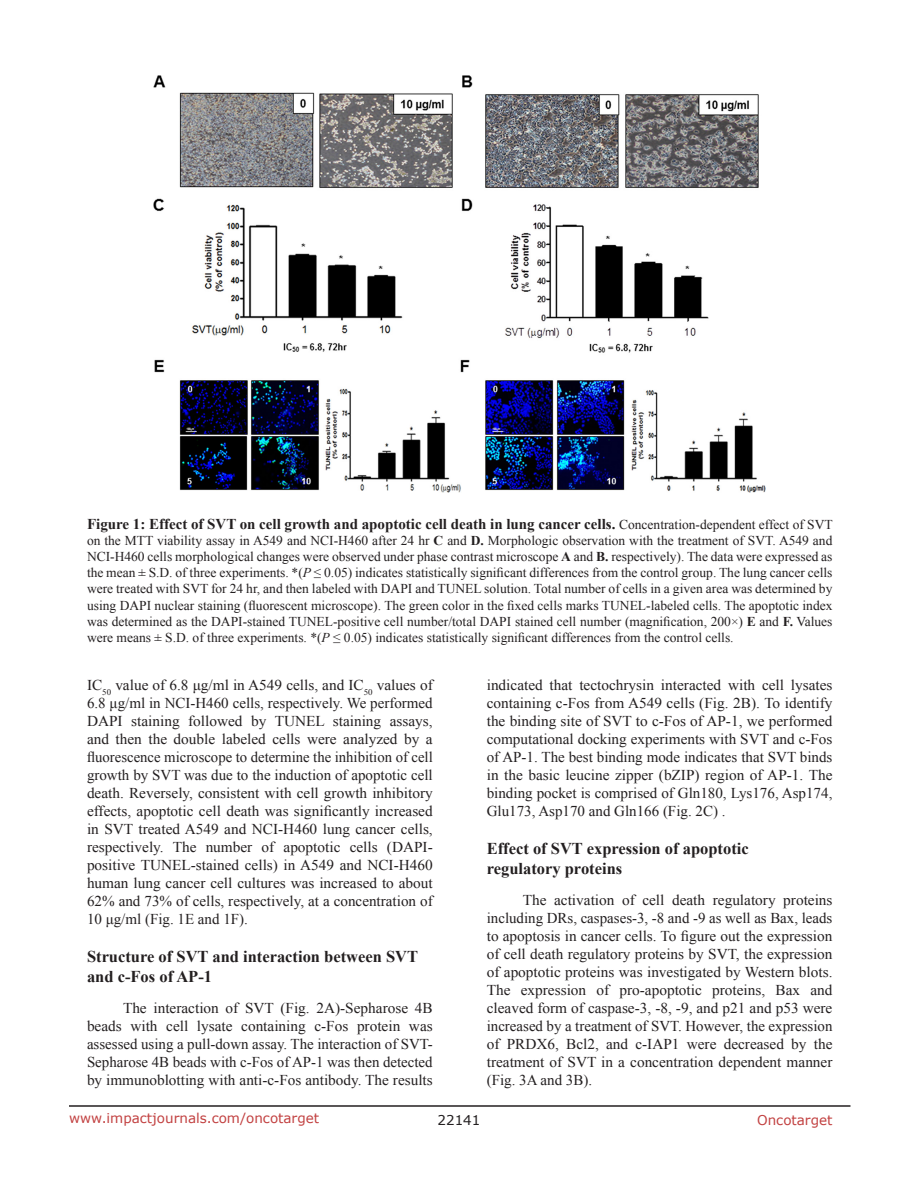
<style>
.page{position:relative;width:918px;height:1188px;background:#fff}
.page>*{position:absolute;margin:0;border:0;box-sizing:border-box;transform-origin:0 0}
.SubHeading{font:700 16.5px/19.8px "Times New Roman";color:#231f20}
.BodyText{font:15px/18px "Times New Roman";color:#231f20;text-align:justify}
.FigureText{font:700 15px "Times New Roman";color:#231f20}
.FigureText-2{font:13.5px/16.2px "Times New Roman";color:#231f20;text-align:justify}
.t1{font:13.5px "Verdana";color:#c24141}
.t2{font:13.5px "Verdana";color:#231f20}
.s1{font-weight:400;font-size:13.5px}
.s2{font-weight:700}
.s3{font-style:italic}
</style>
<div class="page">
<hr style="left:69px;top:1105px;width:781px;height:2px;background:#231f20">
<img style="left:154px;top:76px;width:612px;height:416px">
<p class="FigureText" style="left:87px;top:513px;width:747px">Figure 1: Effect of SVT on cell growth and apoptotic cell death in lung cancer cells. <span class="s1">Concentration-dependent effect of SVT</span></p>
<p class="FigureText-2" style="left:87px;top:532px;width:747px">on the MTT viability assay in A549 and NCI-H460 after 24 hr <span class="s2">C</span> and <span class="s2">D.</span> Morphologic observation with the treatment of SVT. A549 and NCI-H460 cells morphological changes were observed under phase contrast microscope <span class="s2">A</span> and <span class="s2">B.</span> respectively). The data were expressed as the mean ± S.D. of three experiments. *(<span class="s3">P</span> ≤ 0.05) indicates statistically significant differences from the control group. The lung cancer cells were treated with SVT for 24 hr, and then labeled with DAPI and TUNEL solution. Total number of cells in a given area was determined by using DAPI nuclear staining (fluorescent microscope). The green color in the fixed cells marks TUNEL-labeled cells. The apoptotic index was determined as the DAPI-stained TUNEL-positive cell number/total DAPI stained cell number (magnification, 200×) <span class="s2">E</span> and <span class="s2">F.</span> Values were means ± S.D. of three experiments. *(<span class="s3">P</span> ≤ 0.05) indicates statistically significant differences from the control cells.</p>
<p class="BodyText" style="left:87px;top:676px;width:347px">IC<sub>50</sub> value of 6.8 μg/ml in A549 cells, and IC<sub>50</sub> values of 6.8 μg/ml in NCI-H460 cells, respectively. We performed DAPI staining followed by TUNEL staining assays, and then the double labeled cells were analyzed by a fluorescence microscope to determine the inhibition of cell growth by SVT was due to the induction of apoptotic cell death. Reversely, consistent with cell growth inhibitory effects, apoptotic cell death was significantly increased in SVT treated A549 and NCI-H460 lung cancer cells, respectively. The number of apoptotic cells (DAPI&shy;positive TUNEL-stained cells) in A549 and NCI-H460 human lung cancer cell cultures was increased to about 62% and 73% of cells, respectively, at a concentration of 10 μg/ml (Fig. 1E and 1F).</p>
<p class="SubHeading" style="left:87px;top:946px;width:333px">Structure of SVT and interaction between SVT and c-Fos of AP-1</p>
<p class="BodyText" style="left:87px;top:999px;width:347px;text-indent:36px">The interaction of SVT (Fig. 2A)-Sepharose 4B beads with cell lysate containing c-Fos protein was assessed using a pull-down assay. The interaction of SVT-Sepharose 4B beads with c-Fos of AP-1 was then detected by immunoblotting with anti-c-Fos antibody. The results</p>
<p class="BodyText" style="left:487px;top:676px;width:347px">indicated that tectochrysin interacted with cell lysates containing c-Fos from A549 cells (Fig. 2B). To identify the binding site of SVT to c-Fos of AP-1, we performed computational docking experiments with SVT and c-Fos of AP-1. The best binding mode indicates that SVT binds in the basic leucine zipper (bZIP) region of AP-1. The binding pocket is comprised of Gln180, Lys176, Asp174, Glu173, Asp170 and Gln166 (Fig. 2C) .</p>
<p class="SubHeading" style="left:487px;top:838px;width:264px">Effect of SVT expression of apoptotic regulatory proteins</p>
<p class="BodyText" style="left:487px;top:891px;width:347px;text-indent:36px">The activation of cell death regulatory proteins including DRs, caspases-3, -8 and -9 as well as Bax, leads to apoptosis in cancer cells. To figure out the expression of cell death regulatory proteins by SVT, the expression of apoptotic proteins was investigated by Western blots.<br>The expression of pro-apoptotic proteins, Bax and cleaved form of caspase-3, -8, -9, and p21 and p53 were increased by a treatment of SVT. However, the expression of PRDX6, Bcl2, and c-IAP1 were decreased by the treatment of SVT in a concentration dependent manner (Fig. 3A and 3B).</p>
<p class="t1" style="left:69px;top:1109px;width:252px">www.impactjournals.com/oncotarget</p>
<p class="t2" style="left:438px;top:1111px;width:44px">22141</p>
<p class="t1" style="left:757px;top:1111px;width:77px">Oncotarget</p>
</div>
